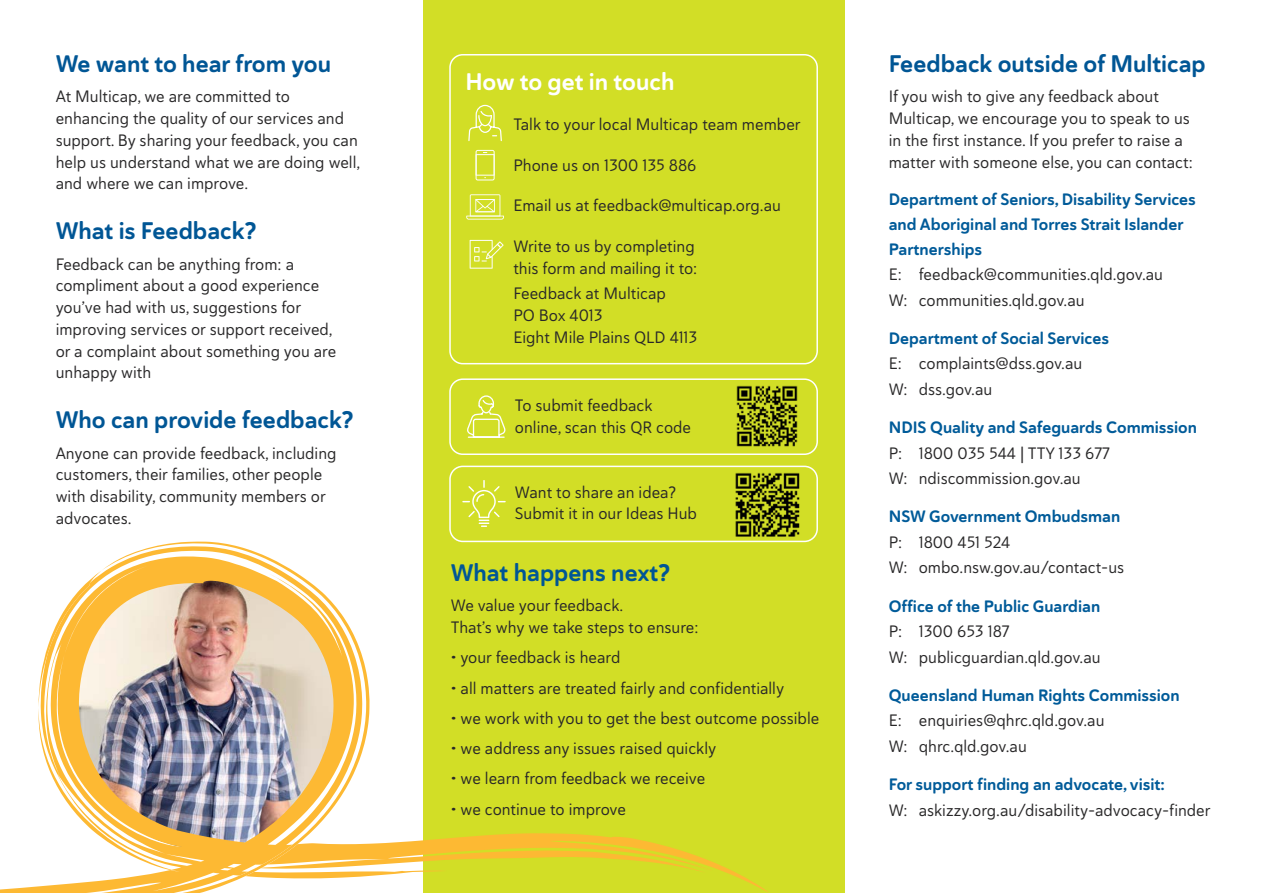
<style>
.page{position:relative;width:1263px;height:893px;background:#fff}
.page>*{position:absolute;margin:0;border:0;box-sizing:border-box;transform-origin:0 0}
.t1{font:24px "Haboro Soft Nor Bol";color:#005695}
.t2{font:24px "Haboro Soft Nor Bol";letter-spacing:-.005em;color:#fff}
.t3{font:16.5px/21.8px "Haboro Soft Nor Reg";color:#292829}
.t4{font:16.5px/24.8px "Haboro Soft Nor Bol";color:#005b99}
.s1{font-family:"Haboro Soft Nor Bol"}
</style>
<div class="page">
<div style="left:423px;top:0;width:421px;height:893px;background:#d2de26"></div>
<svg style="left:0;top:833px;width:768px;height:60px"></svg>
<img style="left:91px;top:542px;width:279px;height:351px">
<img style="left:38px;top:570px;width:142px;height:302px">
<img style="left:735px;top:472px;width:65px;height:65px">
<img style="left:736px;top:385px;width:62px;height:62px">
<svg style="left:468px;top:104px;width:34px;height:38px"></svg>
<svg style="left:466px;top:194px;width:38px;height:26px"></svg>
<svg style="left:476px;top:150px;width:19px;height:30px"></svg>
<svg style="left:470px;top:240px;width:34px;height:29px"></svg>
<div style="left:449px;top:54px;width:369px;height:310px;border:2px solid #fff;border-radius:13px"></div>
<div style="left:449px;top:378px;width:369px;height:77px;border:2px solid #fff;border-radius:13px"></div>
<div style="left:449px;top:466px;width:369px;height:76px;border:2px solid #fff;border-radius:13px"></div>
<svg style="left:463px;top:480px;width:43px;height:47px"></svg>
<svg style="left:467px;top:395px;width:38px;height:43px"></svg>
<h1 class="t1" style="left:56px;top:48px;width:277px">We want to hear from you</h1>
<p class="t3" style="left:56px;top:85px;width:306px">At Multicap, we are committed to enhancing the quality of our services and support. By sharing your feedback, you can help us understand what we are doing well, and where we can improve.</p>
<h1 class="t1" style="left:56px;top:215px;width:202px">What is Feedback?</h1>
<p class="t3" style="left:56px;top:253px;width:282px">Feedback can be anything from: a compliment about a good experience you’ve had with us, suggestions for improving services or support received, or a complaint about something you are unhappy with</p>
<h1 class="t1" style="left:56px;top:404px;width:299px">Who can provide feedback?</h1>
<p class="t3" style="left:56px;top:442px;width:282px">Anyone can provide feedback, including customers, their families, other people with disability, community members or advocates.</p>
<h1 class="t2" style="left:465px;top:66px;width:211px">How to get in touch</h1>
<p class="t3" style="left:513px;top:114px;width:289px">Talk to your local Multicap team member</p>
<p class="t3" style="left:513px;top:154px;width:185px">Phone us on 1300 135 886</p>
<p class="t3" style="left:513px;top:195px;width:269px">Email us at feedback@multicap.org.au</p>
<p class="t3" style="left:513px;top:235px;width:185px">Write to us by completing this form and mailing it to:</p>
<p class="t3" style="left:513px;top:282px;width:185px">Feedback at Multicap<br>PO Box 4013<br>Eight Mile Plains QLD 4113</p>
<p class="t3" style="left:515px;top:394px;width:178px">To submit feedback online, scan this QR code</p>
<p class="t3" style="left:515px;top:481px;width:184px">Want to share an idea?<br>Submit it in our Ideas Hub</p>
<h1 class="t1" style="left:451px;top:557px;width:221px">What happens next?</h1>
<p class="t3" style="left:451px;top:594px;width:249px">We value your feedback.<br>That’s why we take steps to ensure:</p>
<p class="t3" style="left:451px;top:646px;width:171px"><span class="s1">•</span> your feedback is heard</p>
<p class="t3" style="left:451px;top:677px;width:335px"><span class="s1">•</span> all matters are treated fairly and confidentially</p>
<p class="t3" style="left:451px;top:707px;width:370px"><span class="s1">•</span> we work with you to get the best outcome possible</p>
<p class="t3" style="left:451px;top:737px;width:267px"><span class="s1">•</span> we address any issues raised quickly</p>
<p class="t3" style="left:451px;top:768px;width:256px"><span class="s1">•</span> we learn from feedback we receive</p>
<p class="t3" style="left:451px;top:798px;width:177px"><span class="s1">•</span> we continue to improve</p>
<h1 class="t1" style="left:889px;top:48px;width:319px">Feedback outside of Multicap</h1>
<p class="t3" style="left:889px;top:85px;width:306px">If you wish to give any feedback about Multicap, we encourage you to speak to us in the first instance. If you prefer to raise a matter with someone else, you can contact:</p>
<p class="t4" style="left:889px;top:187px;width:309px">Department of Seniors, Disability Services and Aboriginal and Torres Strait Islander<br>Partnerships</p>
<p class="t3" style="left:889px;top:261px;width:276px;line-height:25.5px">E: feedback@communities.qld.gov.au<br>W: communities.qld.gov.au</p>
<p class="t4" style="left:889px;top:326px;width:222px">Department of Social Services</p>
<p class="t3" style="left:889px;top:351px;width:195px;line-height:25.5px">E: complaints@dss.gov.au<br>W: dss.gov.au</p>
<p class="t4" style="left:889px;top:415px;width:310px">NDIS Quality and Safeguards Commission</p>
<p class="t3" style="left:889px;top:440px;width:223px;line-height:25.5px">P: 1800 035 544 | TTY 133 677<br>W: ndiscommission.gov.au</p>
<p class="t4" style="left:889px;top:504px;width:233px">NSW Government Ombudsman</p>
<p class="t3" style="left:889px;top:529px;width:237px;line-height:25.5px">P: 1800 451 524<br>W: ombo.nsw.gov.au/contact-us</p>
<p class="t4" style="left:889px;top:594px;width:213px">Office of the Public Guardian</p>
<p class="t3" style="left:889px;top:618px;width:213px;line-height:25.5px">P: 1300 653 187<br>W: publicguardian.qld.gov.au</p>
<p class="t4" style="left:889px;top:683px;width:292px">Queensland Human Rights Commission</p>
<p class="t3" style="left:889px;top:708px;width:217px;line-height:25.5px">E: enquiries@qhrc.qld.gov.au<br>W: qhrc.qld.gov.au</p>
<p class="t4" style="left:889px;top:772px;width:278px">For support finding an advocate, visit:</p>
<p class="t3" style="left:889px;top:799px;width:323px">W: askizzy.org.au/disability-advocacy-finder</p>
</div>
